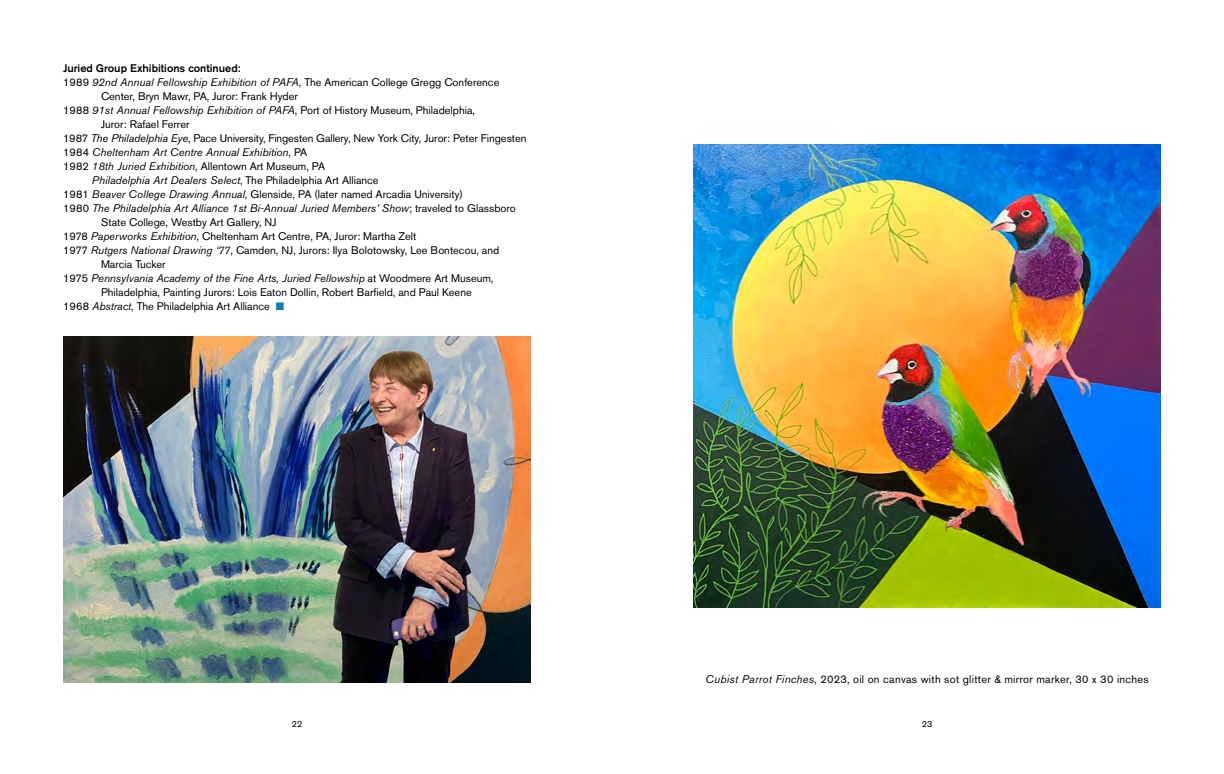
<style>
.page{position:relative;width:1224px;height:774px;background:#fff}
.page>*{position:absolute;margin:0;border:0;box-sizing:border-box;transform-origin:0 0}
.t1{font:11px "Akzidenz Grotesk BE";color:#000}
.t2{font:italic 11px "Akzidenz Grotesk BE";color:#000}
.t3{font:11px "Akzidenz Grotesk BE";letter-spacing:.025em;color:#000}
.t4{font:500 11px "Akzidenz Grotesk BE";color:#000}
.t5{font:9px "Akzidenz Grotesk BE";color:#000}
.s1{font-style:italic}
.s2{font-style:normal}
.s3{color:#117eb4}
</style>
<div class="page">
<img style="left:693px;top:144px;width:468px;height:463px">
<img style="left:63px;top:337px;width:468px;height:346px">
<p class="t4" style="left:63px;top:61px;width:179px">Juried Group Exhibitions continued:</p>
<p class="t1" style="left:63px;top:75px;width:438px">1989 <span class="s1">92nd Annual Fellowship Exhibition of PAFA</span>, The American College Gregg Conference</p>
<p class="t1" style="left:101px;top:89px;width:198px">Center, Bryn Mawr, PA, Juror: Frank Hyder</p>
<p class="t1" style="left:63px;top:103px;width:414px">1988 <span class="s1">91st Annual Fellowship Exhibition of PAFA</span>, Port of History Museum, Philadelphia,</p>
<p class="t1" style="left:101px;top:117px;width:90px">Juror: Rafael Ferrer</p>
<p class="t1" style="left:63px;top:131px;width:465px">1987 <span class="s1">The Philadelphia Eye</span>, Pace University, Fingesten Gallery, New York City, Juror: Peter Fingesten</p>
<p class="t2" style="left:63px;top:145px;width:246px"><span class="s2">1984</span> Cheltenham Art Centre Annual Exhibition<span class="s2">, PA</span></p>
<p class="t1" style="left:63px;top:159px;width:264px">1982 <span class="s1">18th Juried Exhibition</span>, Allentown Art Museum, PA</p>
<p class="t2" style="left:92px;top:173px;width:288px">Philadelphia Art Dealers Select<span class="s2">, The Philadelphia Art Alliance</span></p>
<p class="t1" style="left:63px;top:187px;width:401px">1981 <span class="s1">Beaver College Drawing Annual</span>, Glenside, PA (later named Arcadia University)</p>
<p class="t2" style="left:63px;top:201px;width:454px"><span class="s2">1980</span> The Philadelphia Art Alliance 1st Bi-Annual Juried Members’ Show<span class="s2">; traveled to Glassboro</span></p>
<p class="t1" style="left:101px;top:215px;width:177px">State College, Westby Art Gallery, NJ</p>
<p class="t1" style="left:63px;top:229px;width:355px">1978 <span class="s1">Paperworks Exhibition</span>, Cheltenham Art Centre, PA, Juror: Martha Zelt</p>
<p class="t1" style="left:63px;top:243px;width:438px">1977 <span class="s1">Rutgers National Drawing ‘77</span>, Camden, NJ, Jurors: Ilya Bolotowsky, Lee Bontecou, and</p>
<p class="t1" style="left:101px;top:257px;width:66px">Marcia Tucker</p>
<p class="t2" style="left:63px;top:271px;width:432px"><span class="s2">1975</span> Pennsylvania Academy of the Fine Arts, Juried Fellowship <span class="s2">at Woodmere Art Museum,</span></p>
<p class="t1" style="left:101px;top:285px;width:372px">Philadelphia, Painting Jurors: Lois Eaton Dollin, Robert Barfield, and Paul Keene</p>
<p class="t1" style="left:63px;top:299px;width:223px">1968 <span class="s1">Abstract</span>, The Philadelphia Art Alliance <span class="s3">■</span></p>
<p class="t3" style="left:705px;top:673px;width:445px"><span class="s1">Cubist Parrot Finches</span>, 2023, oil on canvas with sot glitter &amp; mirror marker, 30 x 30 inches</p>
<p class="t5" style="left:292px;top:718px;width:12px">22</p>
<p class="t5" style="left:922px;top:718px;width:12px">23</p>
</div>
